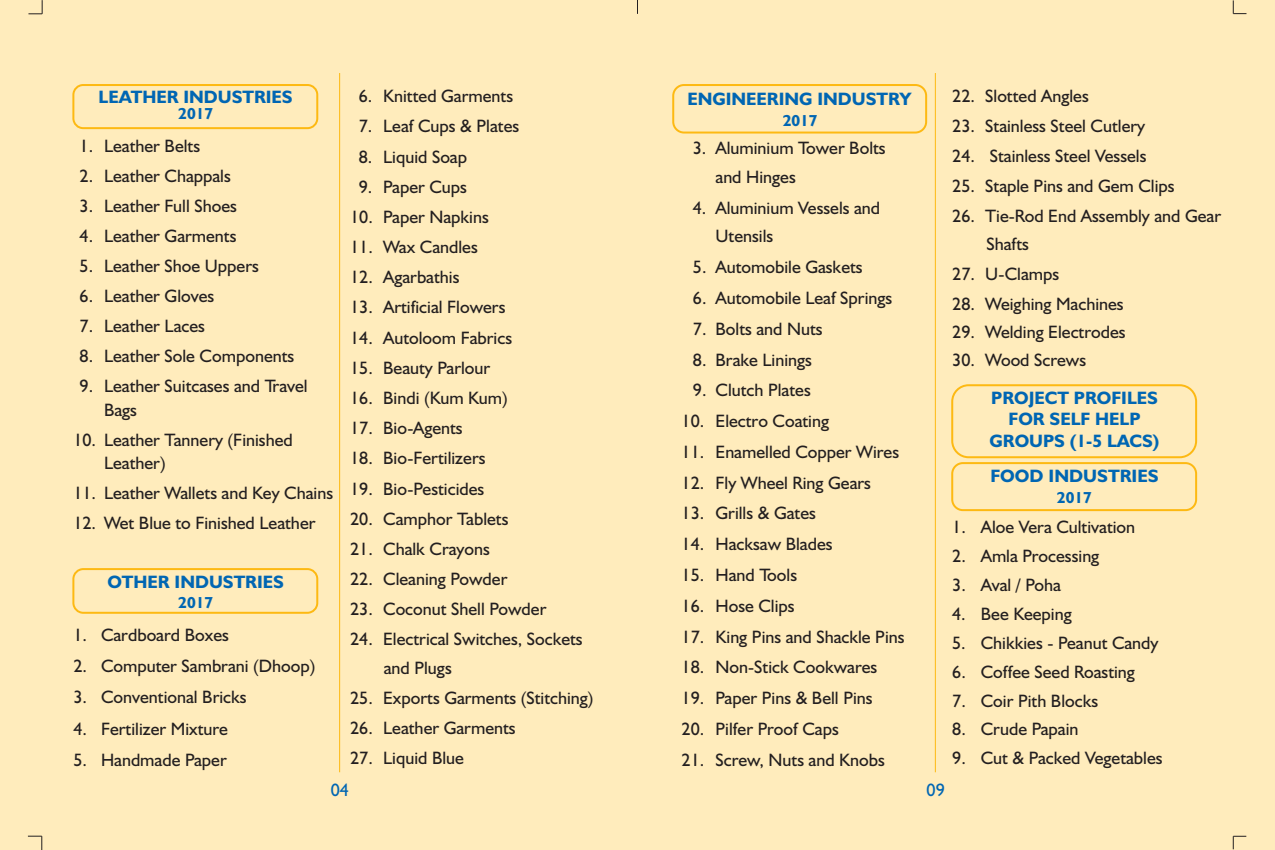
<style>
.page{position:relative;width:1275px;height:850px;background:#fff}
.page>*{position:absolute;margin:0;border:0;box-sizing:border-box;transform-origin:0 0}
.t1{font:18px/28.8px "Humanist 521 BT";color:#231f20}
.t2{font:700 18px/21.6px "Humanist 521 BT";color:#0066b3;text-align:center}
.t3{font:18px "Humanist 521 BT";color:#0066b3}
.t4{font:700 16px "Humanist 521 BT";color:#0066b3}
</style>
<div class="page">
<div style="left:0;top:0;width:1274px;height:850px;background:#ffecbc"></div>
<hr style="left:339px;top:73px;width:1px;height:699px;background:#fdb913">
<div style="left:951px;top:384px;width:246px;height:74px;border:2px solid #fdb913;border-radius:16px"></div>
<div style="left:951px;top:462px;width:246px;height:49px;border:2px solid #fdb913;border-radius:11px"></div>
<hr style="left:934px;top:73px;width:1px;height:699px;background:#fdb913">
<svg style="left:28px;top:835px;width:14px;height:15px"></svg>
<svg style="left:28px;top:0;width:15px;height:14px"></svg>
<svg style="left:1232px;top:836px;width:14px;height:13px"></svg>
<svg style="left:1232px;top:0;width:14px;height:14px"></svg>
<svg style="left:637px;top:0;width:1px;height:14px"></svg>
<div style="left:672px;top:84px;width:255px;height:49px;border:2px solid #fdb913;border-radius:11px"></div>
<div style="left:72px;top:568px;width:246px;height:46px;border:2px solid #fdb913;border-radius:10px"></div>
<div style="left:72px;top:84px;width:246px;height:45px;border:2px solid #fdb913;border-radius:10px"></div>
<p class="t2" style="left:99px;top:87px;width:195px">LEATHER INDUSTRIES</p>
<p class="t4" style="left:178px;top:107px;width:36px">2017</p>
<p class="t1" style="left:80px;top:133px;width:122px">1. Leather Belts</p>
<p class="t1" style="left:80px;top:163px;width:153px">2. Leather Chappals</p>
<p class="t1" style="left:80px;top:193px;width:159px">3. Leather Full Shoes</p>
<p class="t1" style="left:80px;top:223px;width:158px">4. Leather Garments</p>
<p class="t1" style="left:80px;top:253px;width:181px">5. Leather Shoe Uppers</p>
<p class="t1" style="left:80px;top:283px;width:136px">6. Leather Gloves</p>
<p class="t1" style="left:80px;top:313px;width:127px">7. Leather Laces</p>
<p class="t1" style="left:80px;top:343px;width:216px">8. Leather Sole Components</p>
<p class="t1" style="left:104px;top:375px;width:205px;line-height:23.6px;text-indent:-24px">9. Leather Suitcases and Travel<br>Bags</p>
<p class="t1" style="left:104px;top:429px;width:190px;line-height:23.6px;text-indent:-31px">10. Leather Tannery (Finished<br>Leather)</p>
<p class="t1" style="left:73px;top:480px;width:261px">11. Leather Wallets and Key Chains</p>
<p class="t1" style="left:73px;top:510px;width:244px">12. Wet Blue to Finished Leather</p>
<p class="t2" style="left:107px;top:572px;width:178px">OTHER INDUSTRIES</p>
<p class="t4" style="left:178px;top:595px;width:36px">2017</p>
<p class="t1" style="left:73px;top:621px;width:157px">1. Cardboard Boxes</p>
<p class="t1" style="left:73px;top:653px;width:243px">2. Computer Sambrani (Dhoop)</p>
<p class="t1" style="left:73px;top:684px;width:175px">3. Conventional Bricks</p>
<p class="t1" style="left:73px;top:715px;width:156px">4. Fertilizer Mixture</p>
<p class="t1" style="left:73px;top:746px;width:155px">5. Handmade Paper</p>
<p class="t1" style="left:359px;top:83px;width:156px">6. Knitted Garments</p>
<p class="t1" style="left:359px;top:113px;width:162px">7. Leaf Cups &amp; Plates</p>
<p class="t1" style="left:359px;top:143px;width:110px">8. Liquid Soap</p>
<p class="t1" style="left:359px;top:174px;width:110px">9. Paper Cups</p>
<p class="t1" style="left:350px;top:204px;width:140px">10. Paper Napkins</p>
<p class="t1" style="left:350px;top:234px;width:129px">11. Wax Candles</p>
<p class="t1" style="left:350px;top:264px;width:111px">12. Agarbathis</p>
<p class="t1" style="left:350px;top:294px;width:157px">13. Artificial Flowers</p>
<p class="t1" style="left:350px;top:324px;width:163px">14. Autoloom Fabrics</p>
<p class="t1" style="left:350px;top:355px;width:142px">15. Beauty Parlour</p>
<p class="t1" style="left:350px;top:385px;width:159px">16. Bindi (Kum Kum)</p>
<p class="t1" style="left:350px;top:415px;width:114px">17. Bio-Agents</p>
<p class="t1" style="left:350px;top:445px;width:137px">18. Bio-Fertilizers</p>
<p class="t1" style="left:350px;top:475px;width:136px">19. Bio-Pesticides</p>
<p class="t1" style="left:350px;top:505px;width:160px">20. Camphor Tablets</p>
<p class="t1" style="left:350px;top:536px;width:141px">21. Chalk Crayons</p>
<p class="t1" style="left:350px;top:566px;width:159px">22. Cleaning Powder</p>
<p class="t1" style="left:350px;top:596px;width:198px">23. Coconut Shell Powder</p>
<p class="t1" style="left:384px;top:626px;width:200px;line-height:28.2px;text-indent:-34px">24. Electrical Switches, Sockets and Plugs</p>
<p class="t1" style="left:350px;top:684px;width:245px">25. Exports Garments (Stitching)</p>
<p class="t1" style="left:350px;top:714px;width:167px">26. Leather Garments</p>
<p class="t1" style="left:350px;top:745px;width:115px">27. Liquid Blue</p>
<p class="t3" style="left:331px;top:782px;width:20px">04</p>
<p class="t2" style="left:687px;top:90px;width:226px">ENGINEERING INDUSTRY</p>
<p class="t4" style="left:782px;top:114px;width:36px">2017</p>
<p class="t1" style="left:715px;top:135px;width:172px;text-indent:-23px">3. Aluminium Tower Bolts and Hinges</p>
<p class="t1" style="left:715px;top:195px;width:166px;text-indent:-23px">4. Aluminium Vessels and<br>Utensils</p>
<p class="t1" style="left:693px;top:254px;width:171px">5. Automobile Gaskets</p>
<p class="t1" style="left:693px;top:285px;width:201px">6. Automobile Leaf Springs</p>
<p class="t1" style="left:693px;top:316px;width:131px">7. Bolts and Nuts</p>
<p class="t1" style="left:693px;top:346px;width:121px">8. Brake Linings</p>
<p class="t1" style="left:693px;top:377px;width:119px">9. Clutch Plates</p>
<p class="t1" style="left:681px;top:408px;width:149px">10. Electro Coating</p>
<p class="t1" style="left:681px;top:439px;width:219px">11. Enamelled Copper Wires</p>
<p class="t1" style="left:681px;top:469px;width:191px">12. Fly Wheel Ring Gears</p>
<p class="t1" style="left:681px;top:500px;width:136px">13. Grills &amp; Gates</p>
<p class="t1" style="left:681px;top:531px;width:152px">14. Hacksaw Blades</p>
<p class="t1" style="left:681px;top:562px;width:117px">15. Hand Tools</p>
<p class="t1" style="left:681px;top:592px;width:114px">16. Hose Clips</p>
<p class="t1" style="left:681px;top:623px;width:224px">17. King Pins and Shackle Pins</p>
<p class="t1" style="left:681px;top:654px;width:197px">18. Non-Stick Cookwares</p>
<p class="t1" style="left:681px;top:685px;width:192px">19. Paper Pins &amp; Bell Pins</p>
<p class="t1" style="left:681px;top:716px;width:159px">20. Pilfer Proof Caps</p>
<p class="t1" style="left:681px;top:746px;width:205px">21. Screw, Nuts and Knobs</p>
<p class="t1" style="left:952px;top:83px;width:138px">22. Slotted Angles</p>
<p class="t1" style="left:952px;top:113px;width:194px">23. Stainless Steel Cutlery</p>
<p class="t1" style="left:952px;top:143px;width:196px">24. Stainless Steel Vessels</p>
<p class="t1" style="left:952px;top:173px;width:224px">25. Staple Pins and Gem Clips</p>
<p class="t1" style="left:986px;top:204px;width:236px;line-height:28px;text-indent:-34px">26. Tie-Rod End Assembly and Gear<br>Shafts</p>
<p class="t1" style="left:952px;top:261px;width:108px">27. U-Clamps</p>
<p class="t1" style="left:952px;top:290px;width:173px">28. Weighing Machines</p>
<p class="t1" style="left:952px;top:318px;width:175px">29. Welding Electrodes</p>
<p class="t1" style="left:952px;top:346px;width:135px">30. Wood Screws</p>
<p class="t3" style="left:926px;top:782px;width:20px">09</p>
<p class="t2" style="left:989px;top:388px;width:171px">PROJECT PROFILES<br>FOR SELF HELP<br>GROUPS (1-5 LACS)</p>
<p class="t2" style="left:990px;top:467px;width:170px">FOOD INDUSTRIES</p>
<p class="t4" style="left:1056px;top:491px;width:36px">2017</p>
<p class="t1" style="left:952px;top:514px;width:184px">1. Aloe Vera Cultivation</p>
<p class="t1" style="left:952px;top:543px;width:149px">2. Amla Processing</p>
<p class="t1" style="left:952px;top:572px;width:110px">3. Aval / Poha</p>
<p class="t1" style="left:952px;top:601px;width:121px">4. Bee Keeping</p>
<p class="t1" style="left:952px;top:629px;width:208px">5. Chikkies - Peanut Candy</p>
<p class="t1" style="left:952px;top:658px;width:184px">6. Coffee Seed Roasting</p>
<p class="t1" style="left:952px;top:687px;width:147px">7. Coir Pith Blocks</p>
<p class="t1" style="left:952px;top:716px;width:128px">8. Crude Papain</p>
<p class="t1" style="left:952px;top:745px;width:212px">9. Cut &amp; Packed Vegetables</p>
</div>
